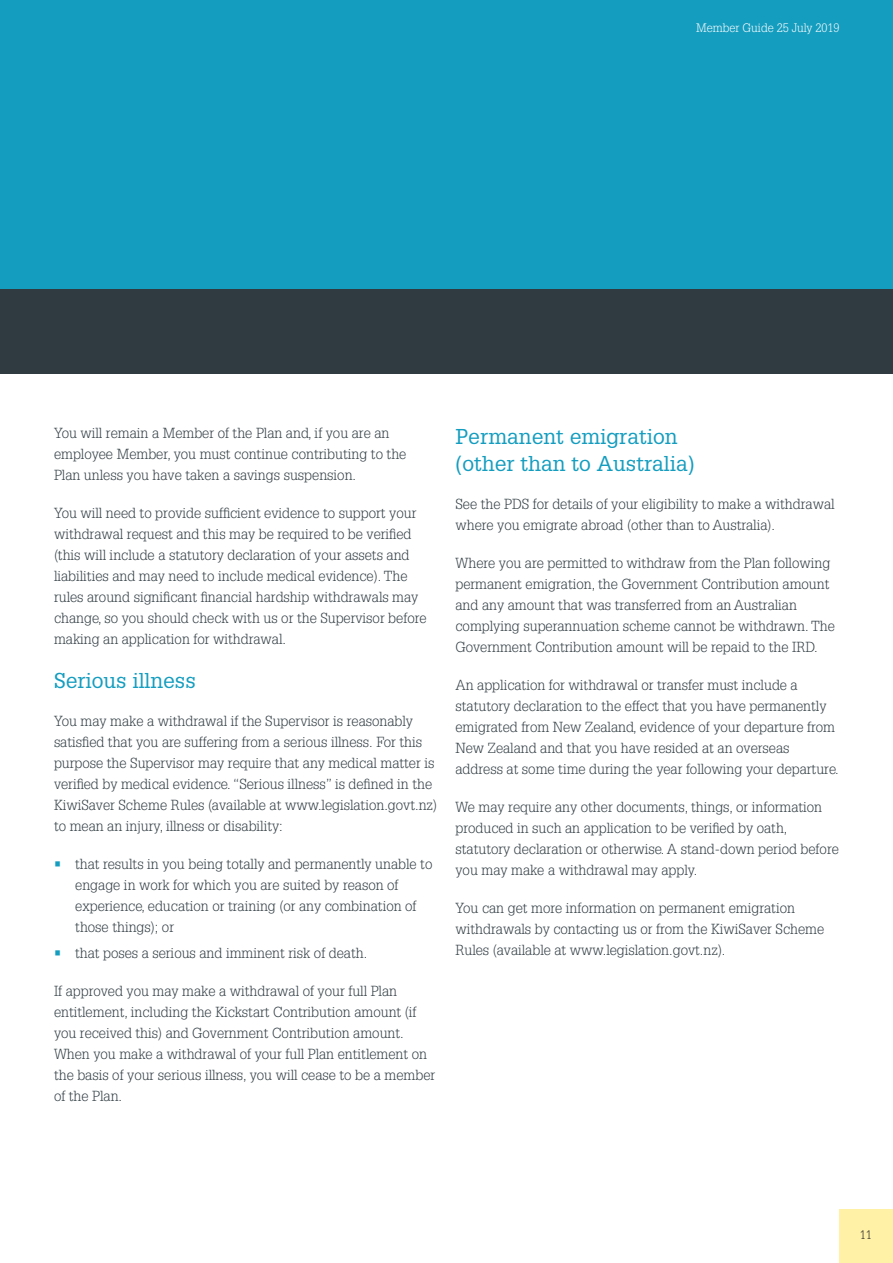
<style>
.page{position:relative;width:893px;height:1263px;background:#fff}
.page>*{position:absolute;margin:0;border:0;box-sizing:border-box;transform-origin:0 0}
.t1{font:21px/27px "Glypha";color:#149dbf}
.t2{font:300 14.25px/21px "Glypha";color:#2f3b41}
.t3{font:300 12px "Glypha";color:#fff}
.t4{font:300 12px "Glypha";color:#231f20}
.s1{color:#149dbf}
</style>
<div class="page">
<div style="left:839px;top:1209px;width:54px;height:54px;background:#fff1a5"></div>
<div style="left:0;top:289px;width:893px;height:85px;background:#2f3b41"></div>
<div style="left:0;top:0;width:893px;height:289px;background:#149dbf"></div>
<p class="t3" style="left:696px;top:21px;width:145px">Member Guide 25 July 2019</p>
<p class="t2" style="left:54px;top:423px;width:354px">You will remain a Member of the Plan and, if you are an employee Member, you must continue contributing to the<br>Plan unless you have taken a savings suspension.</p>
<p class="t2" style="left:54px;top:503px;width:374px">You will need to provide sufficient evidence to support your withdrawal request and this may be required to be verified (this will include a statutory declaration of your assets and liabilities and may need to include medical evidence). The rules around significant financial hardship withdrawals may change, so you should check with us or the Supervisor before making an application for withdrawal.</p>
<h1 class="t1" style="left:54px;top:667px;width:143px">Serious illness</h1>
<p class="t2" style="left:54px;top:711px;width:385px">You may make a withdrawal if the Supervisor is reasonably satisfied that you are suffering from a serious illness. For this purpose the Supervisor may require that any medical matter is verified by medical evidence. “Serious illness” is defined in the KiwiSaver Scheme Rules (available at www.legislation.govt.nz) to mean an injury, illness or disability:</p>
<p class="t2" style="left:75px;top:854px;width:359px;text-indent:-21px"><span class="s1">•</span> that results in you being totally and permanently unable to engage in work for which you are suited by reason of experience, education or training (or any combination of those things); or</p>
<p class="t2" style="left:54px;top:942px;width:315px"><span class="s1">•</span> that poses a serious and imminent risk of death.</p>
<p class="t2" style="left:54px;top:980px;width:383px">If approved you may make a withdrawal of your full Plan entitlement, including the Kickstart Contribution amount (if you received this) and Government Contribution amount.<br>When you make a withdrawal of your full Plan entitlement on the basis of your serious illness, you will cease to be a member of the Plan.</p>
<h1 class="t1" style="left:455px;top:423px;width:241px">Permanent emigration (other than to Australia)</h1>
<p class="t2" style="left:455px;top:494px;width:381px">See the PDS for details of your eligibility to make a withdrawal where you emigrate abroad (other than to Australia).</p>
<p class="t2" style="left:455px;top:553px;width:381px">Where you are permitted to withdraw from the Plan following permanent emigration, the Government Contribution amount and any amount that was transferred from an Australian complying superannuation scheme cannot be withdrawn. The Government Contribution amount will be repaid to the IRD.</p>
<p class="t2" style="left:455px;top:675px;width:385px">An application for withdrawal or transfer must include a statutory declaration to the effect that you have permanently emigrated from New Zealand, evidence of your departure from New Zealand and that you have resided at an overseas address at some time during the year following your departure.</p>
<p class="t2" style="left:455px;top:797px;width:385px">We may require any other documents, things, or information produced in such an application to be verified by oath, statutory declaration or otherwise. A stand-down period before you may make a withdrawal may apply.</p>
<p class="t2" style="left:455px;top:898px;width:370px">You can get more information on permanent emigration withdrawals by contacting us or from the KiwiSaver Scheme<br>Rules (available at www.legislation.govt.nz).</p>
<p class="t4" style="left:860px;top:1228px;width:13px">11</p>
</div>
